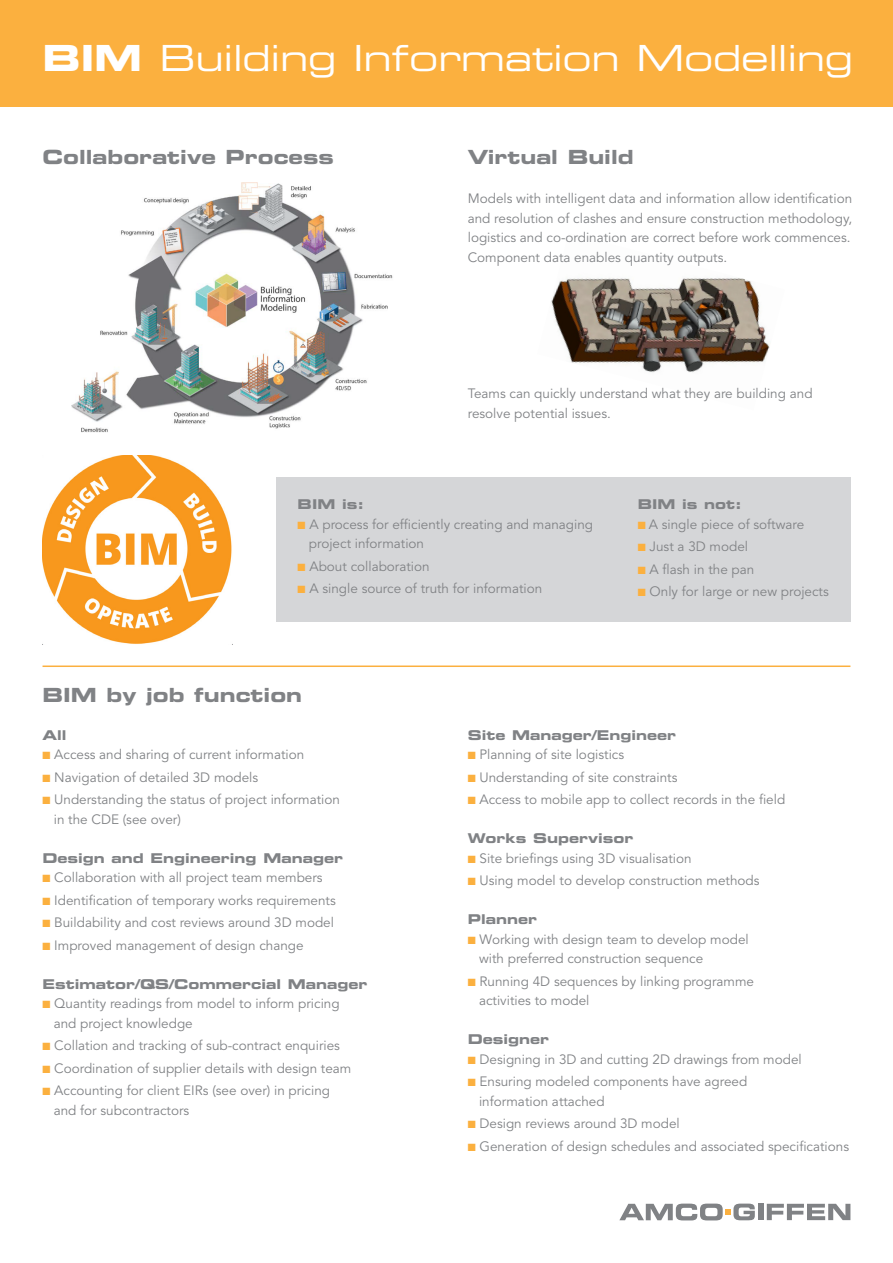
<style>
.page{position:relative;width:893px;height:1263px;background:#fff}
.page>*{position:absolute;margin:0;border:0;box-sizing:border-box;transform-origin:0 0}
.t1{font:36px "Eurostile Extended Two";letter-spacing:-.01em;color:#fff}
.t2{font:19.5px "Eurostile Bold Extended Two";color:#808285}
.t3{font:13.5px/19.5px "Avenir";color:#808285;text-align:justify}
.t4{font:13.5px "Eurostile Bold Extended Two";color:#808285}
.s1{font-family:"Eurostile Bold Extended Two"}
.s2{color:#fbb03f}
</style>
<div class="page">
<div style="left:0;top:0;width:893px;height:106px;background:#fbb03f"></div>
<img style="left:71px;top:183px;width:322px;height:249px">
<img style="left:551px;top:278px;width:219px;height:95px">
<img style="left:43px;top:455px;width:189px;height:189px">
<div style="left:758px;top:1204px;width:5px;height:16px;background:#808285"></div>
<svg style="left:767px;top:1204px;width:83px;height:16px"></svg>
<svg style="left:619px;top:1203px;width:136px;height:17px"></svg>
<hr style="left:43px;top:665px;width:807px;height:2px;background:#fbb03f">
<div style="left:276px;top:477px;width:574px;height:145px;background:#d5d6d8"></div>
<p class="t1" style="left:43px;top:33px;width:812px"><span class="s1">BIM</span> Building Information Modelling</p>
<p class="t2" style="left:43px;top:143px;width:293px">Collaborative Process</p>
<p class="t2" style="left:468px;top:143px;width:167px">Virtual Build</p>
<p class="t3" style="left:468px;top:189px;width:386px">Models with intelligent data and information allow identification</p>
<p class="t3" style="left:468px;top:208px;width:386px">and resolution of clashes and ensure construction methodology, logistics and co-ordination are correct before work commences.<br>Component data enables quantity outputs.</p>
<p class="t3" style="left:468px;top:384px;width:346px">Teams can quickly understand what they are building and</p>
<p class="t3" style="left:468px;top:403px;width:145px">resolve potential issues.</p>
<p class="t4" style="left:298px;top:495px;width:68px">BIM is:</p>
<p class="t3" style="left:298px;top:515px;width:297px"><span class="s2">■</span> A process for efficiently creating and managing</p>
<p class="t3" style="left:309px;top:534px;width:117px">project information</p>
<p class="t3" style="left:298px;top:557px;width:133px"><span class="s2">■</span> About collaboration</p>
<p class="t3" style="left:298px;top:579px;width:246px"><span class="s2">■</span> A single source of truth for information</p>
<p class="t2" style="left:43px;top:681px;width:261px">BIM by job function</p>
<p class="t4" style="left:638px;top:495px;width:106px">BIM is not:</p>
<p class="t3" style="left:638px;top:515px;width:168px"><span class="s2">■</span> A single piece of software</p>
<p class="t3" style="left:638px;top:537px;width:112px"><span class="s2">■</span> Just a 3D model</p>
<p class="t3" style="left:638px;top:560px;width:118px"><span class="s2">■</span> A flash in the pan</p>
<p class="t3" style="left:638px;top:582px;width:192px"><span class="s2">■</span> Only for large or new projects</p>
<p class="t4" style="left:43px;top:725px;width:26px">All</p>
<p class="t3" style="left:43px;top:745px;width:263px"><span class="s2">■</span> Access and sharing of current information</p>
<p class="t3" style="left:43px;top:768px;width:217px"><span class="s2">■</span> Navigation of detailed 3D models</p>
<p class="t3" style="left:43px;top:790px;width:299px"><span class="s2">■</span> Understanding the status of project information</p>
<p class="t3" style="left:54px;top:810px;width:129px">in the CDE (see over)</p>
<p class="t4" style="left:43px;top:848px;width:302px">Design and Engineering Manager</p>
<p class="t3" style="left:43px;top:868px;width:282px"><span class="s2">■</span> Collaboration with all project team members</p>
<p class="t3" style="left:43px;top:891px;width:295px"><span class="s2">■</span> Identification of temporary works requirements</p>
<p class="t3" style="left:43px;top:913px;width:293px"><span class="s2">■</span> Buildability and cost reviews around 3D model</p>
<p class="t3" style="left:43px;top:936px;width:263px"><span class="s2">■</span> Improved management of design change</p>
<p class="t4" style="left:43px;top:974px;width:327px">Estimator/QS/Commercial Manager</p>
<p class="t3" style="left:43px;top:994px;width:299px"><span class="s2">■</span> Quantity readings from model to inform pricing</p>
<p class="t3" style="left:54px;top:1014px;width:141px">and project knowledge</p>
<p class="t3" style="left:43px;top:1036px;width:299px"><span class="s2">■</span> Collation and tracking of sub-contract enquiries</p>
<p class="t3" style="left:43px;top:1059px;width:310px"><span class="s2">■</span> Coordination of supplier details with design team</p>
<p class="t3" style="left:43px;top:1081px;width:289px"><span class="s2">■</span> Accounting for client EIRs (see over) in pricing</p>
<p class="t3" style="left:54px;top:1101px;width:137px">and for subcontractors</p>
<p class="t4" style="left:468px;top:725px;width:210px">Site Manager/Engineer</p>
<p class="t3" style="left:468px;top:745px;width:158px"><span class="s2">■</span> Planning of site logistics</p>
<p class="t3" style="left:468px;top:768px;width:211px"><span class="s2">■</span> Understanding of site constraints</p>
<p class="t3" style="left:468px;top:790px;width:319px"><span class="s2">■</span> Access to mobile app to collect records in the field</p>
<p class="t4" style="left:468px;top:829px;width:167px">Works Supervisor</p>
<p class="t3" style="left:468px;top:849px;width:225px"><span class="s2">■</span> Site briefings using 3D visualisation</p>
<p class="t3" style="left:468px;top:871px;width:293px"><span class="s2">■</span> Using model to develop construction methods</p>
<p class="t4" style="left:468px;top:910px;width:71px">Planner</p>
<p class="t3" style="left:468px;top:930px;width:282px"><span class="s2">■</span> Working with design team to develop model</p>
<p class="t3" style="left:479px;top:949px;width:226px">with preferred construction sequence</p>
<p class="t3" style="left:468px;top:972px;width:288px"><span class="s2">■</span> Running 4D sequences by linking programme</p>
<p class="t3" style="left:479px;top:991px;width:112px">activities to model</p>
<p class="t4" style="left:468px;top:1030px;width:83px">Designer</p>
<p class="t3" style="left:468px;top:1050px;width:335px"><span class="s2">■</span> Designing in 3D and cutting 2D drawings from model</p>
<p class="t3" style="left:468px;top:1072px;width:281px"><span class="s2">■</span> Ensuring modeled components have agreed</p>
<p class="t3" style="left:479px;top:1092px;width:127px">information attached</p>
<p class="t3" style="left:468px;top:1114px;width:214px"><span class="s2">■</span> Design reviews around 3D model</p>
<p class="t3" style="left:468px;top:1137px;width:383px"><span class="s2">■</span> Generation of design schedules and associated specifications</p>
</div>
